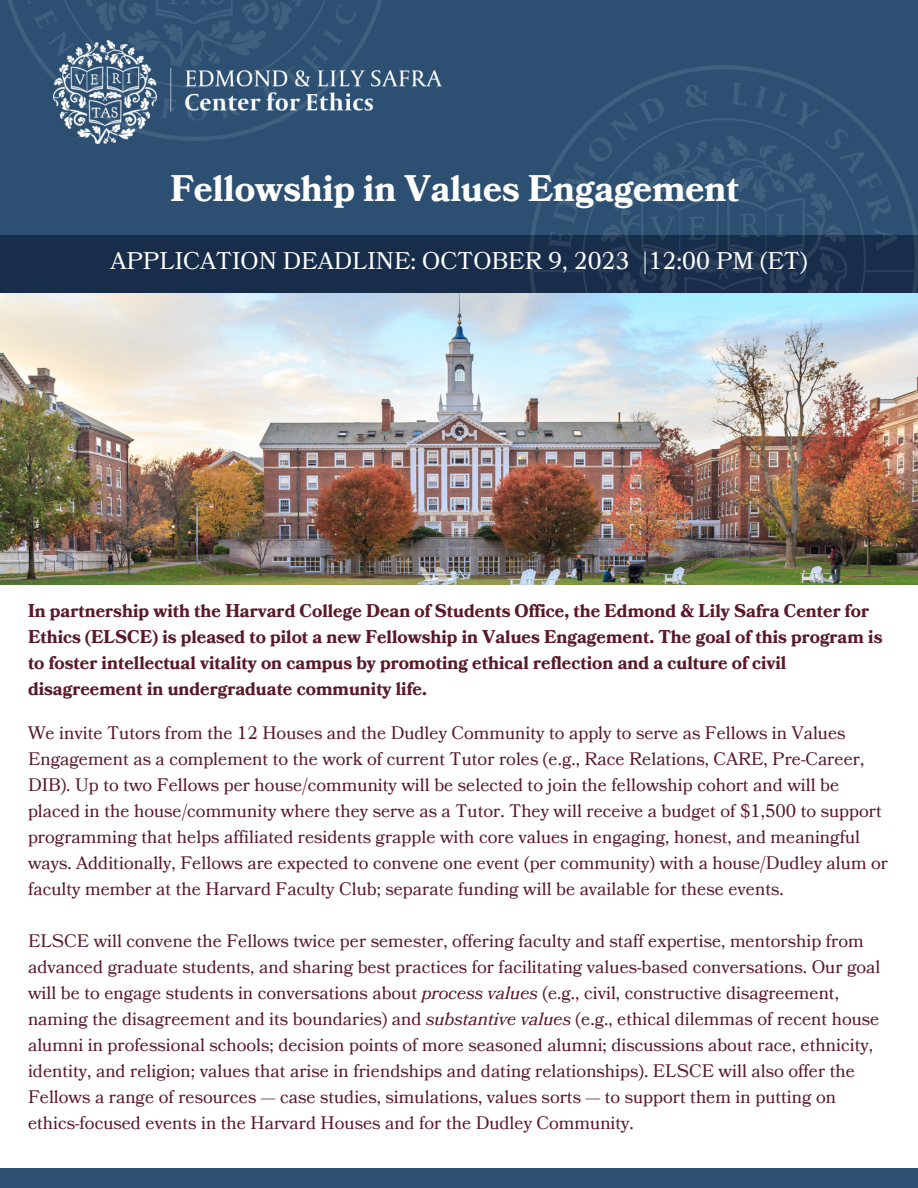
<style>
.page{position:relative;width:918px;height:1188px;background:#fff}
.page>*{position:absolute;margin:0;border:0;box-sizing:border-box;transform-origin:0 0}
.t1{font:700 36px "Bookmania";color:#fff}
.t2{font:24px "Bookmania";color:#fff}
.t3{font:18px/26px "Bookmania";color:#5a1928}
.t4{font:700 18px/26px "Bookmania";color:#5a1928}
.s1{font-style:italic}
</style>
<div class="page">
<div style="left:0;top:0;width:918px;height:235px;background:#2d5072"></div>
<div style="left:0;top:235px;width:918px;height:59px;background:#172d4a"></div>
<div style="left:0;top:1168px;width:918px;height:20px;background:#2d5072"></div>
<img style="left:8px;top:0;width:374px;height:79px">
<img style="left:529px;top:65px;width:389px;height:229px">
<img style="left:53px;top:41px;width:388px;height:102px">
<img style="left:0;top:294px;width:918px;height:290px">
<p class="t1" style="left:170px;top:164px;width:570px">Fellowship in Values Engagement</p>
<p class="t2" style="left:110px;top:245px;width:699px">APPLICATION DEADLINE: OCTOBER 9, 2023 |12:00 PM (ET)</p>
<p class="t4" style="left:28px;top:599px;width:856px">In partnership with the Harvard College Dean of Students Office, the Edmond &amp; Lily Safra Center for Ethics (ELSCE) is pleased to pilot a new Fellowship in Values Engagement. The goal of this program is to foster intellectual vitality on campus by promoting ethical reflection and a culture of civil disagreement in undergraduate community life.</p>
<p class="t3" style="left:28px;top:721px;width:862px">We invite Tutors from the 12 Houses and the Dudley Community to apply to serve as Fellows in Values Engagement as a complement to the work of current Tutor roles (e.g., Race Relations, CARE, Pre-Career, DIB). Up to two Fellows per house/community will be selected to join the fellowship cohort and will be placed in the house/community where they serve as a Tutor. They will receive a budget of $1,500 to support programming that helps affiliated residents grapple with core values in engaging, honest, and meaningful ways. Additionally, Fellows are expected to convene one event (per community) with a house/Dudley alum or faculty member at the Harvard Faculty Club; separate funding will be available for these events.</p>
<p class="t3" style="left:28px;top:929px;width:854px">ELSCE will convene the Fellows twice per semester, offering faculty and staff expertise, mentorship from advanced graduate students, and sharing best practices for facilitating values-based conversations. Our goal will be to engage students in conversations about <span class="s1">process values</span> (e.g., civil, constructive disagreement, naming the disagreement and its boundaries) and <span class="s1">substantive values</span> (e.g., ethical dilemmas of recent house alumni in professional schools; decision points of more seasoned alumni; discussions about race, ethnicity, identity, and religion; values that arise in friendships and dating relationships). ELSCE will also offer the Fellows a range of resources — case studies, simulations, values sorts — to support them in putting on ethics-focused events in the Harvard Houses and for the Dudley Community.</p>
</div>
